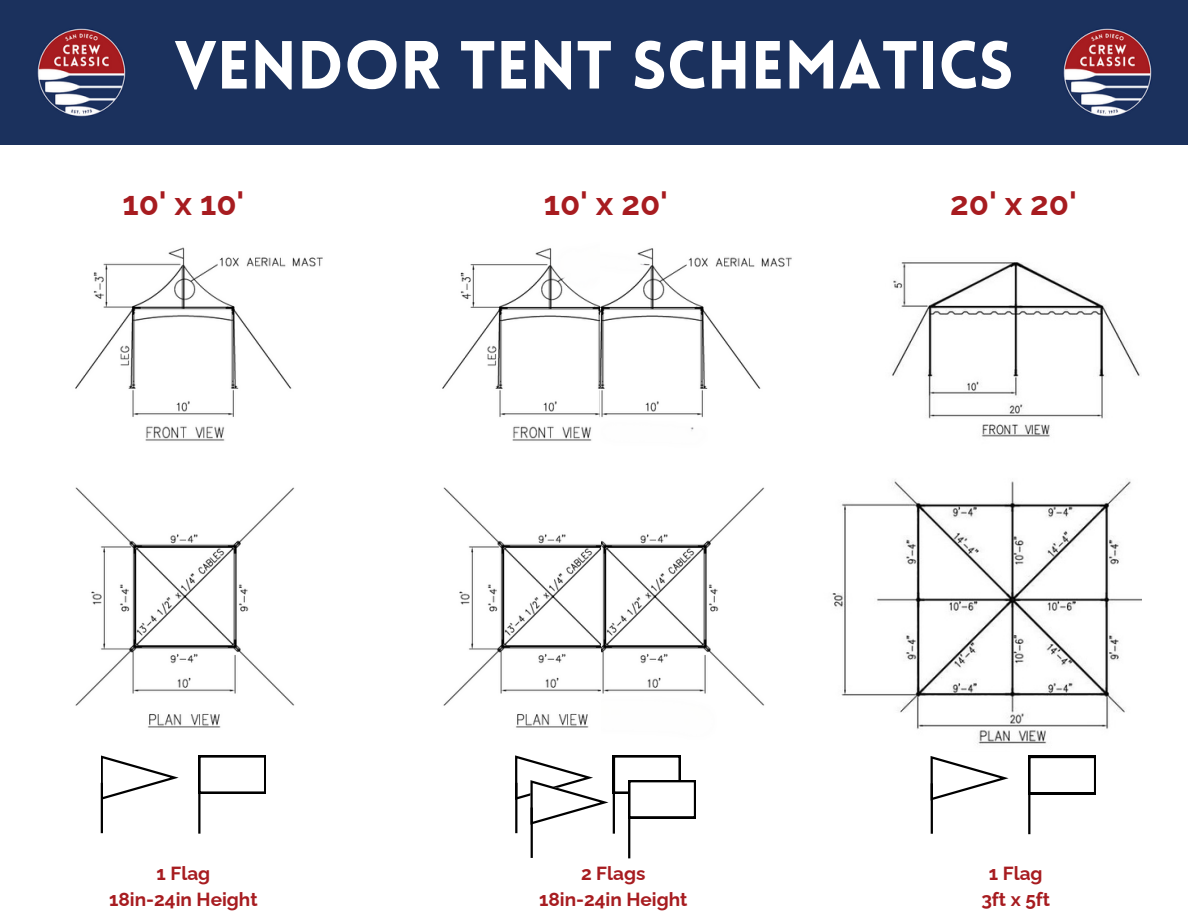
<style>
.page{position:relative;width:1188px;height:918px;background:#fff}
.page>*{position:absolute;margin:0;border:0;box-sizing:border-box;transform-origin:0 0}
.t1{font:900 66.45px "Lovelo";color:#fff}
.t2{font:700 33px "Raleway";color:#a71c20}
.t3{font:700 19.05px "Raleway";color:#a71c20}
</style>
<div class="page">
<div style="left:0;top:0;width:1188px;height:145px;background:#1b315d"></div>
<img style="left:37px;top:28px;width:89px;height:89px">
<img style="left:1063px;top:28px;width:89px;height:89px">
<img style="left:75px;top:247px;width:248px;height:194px">
<img style="left:75px;top:487px;width:220px;height:241px">
<svg style="left:101px;top:755px;width:78px;height:45px"></svg>
<hr style="left:101px;top:783px;width:2px;height:50px;background:#000">
<hr style="left:198px;top:783px;width:3px;height:51px;background:#000">
<svg style="left:198px;top:755px;width:68px;height:39px"></svg>
<img style="left:442px;top:248px;width:159px;height:193px">
<img style="left:601px;top:248px;width:191px;height:183px">
<img style="left:443px;top:487px;width:158px;height:241px">
<img style="left:601px;top:487px;width:164px;height:219px">
<hr style="left:515px;top:783px;width:2px;height:50px;background:#000">
<hr style="left:613px;top:783px;width:2px;height:51px;background:#000">
<hr style="left:531px;top:808px;width:2px;height:50px;background:#000">
<hr style="left:628px;top:808px;width:2px;height:50px;background:#000">
<svg style="left:515px;top:755px;width:181px;height:70px"></svg>
<img style="left:892px;top:262px;width:248px;height:175px">
<img style="left:832px;top:479px;width:310px;height:265px">
<svg style="left:931px;top:756px;width:78px;height:44px"></svg>
<hr style="left:931px;top:783px;width:2px;height:51px;background:#000">
<hr style="left:1028px;top:784px;width:2px;height:50px;background:#000">
<svg style="left:1028px;top:756px;width:68px;height:38px"></svg>
<p class="t1" style="left:174px;top:39px;width:841px">VENDOR TENT SCHEMATICS</p>
<p class="t2" style="left:122px;top:184px;width:123px">10' x 10'</p>
<p class="t3" style="left:157px;top:862px;width:55px">1 Flag</p>
<p class="t3" style="left:109px;top:888px;width:150px">18in-24in Height</p>
<p class="t2" style="left:544px;top:184px;width:126px">10' x 20'</p>
<p class="t3" style="left:581px;top:862px;width:66px">2 Flags</p>
<p class="t3" style="left:539px;top:888px;width:150px">18in-24in Height</p>
<p class="t2" style="left:950px;top:184px;width:128px">20' x 20'</p>
<p class="t3" style="left:989px;top:862px;width:55px">1 Flag</p>
<p class="t3" style="left:981px;top:888px;width:70px">3ft x 5ft</p>
</div>
